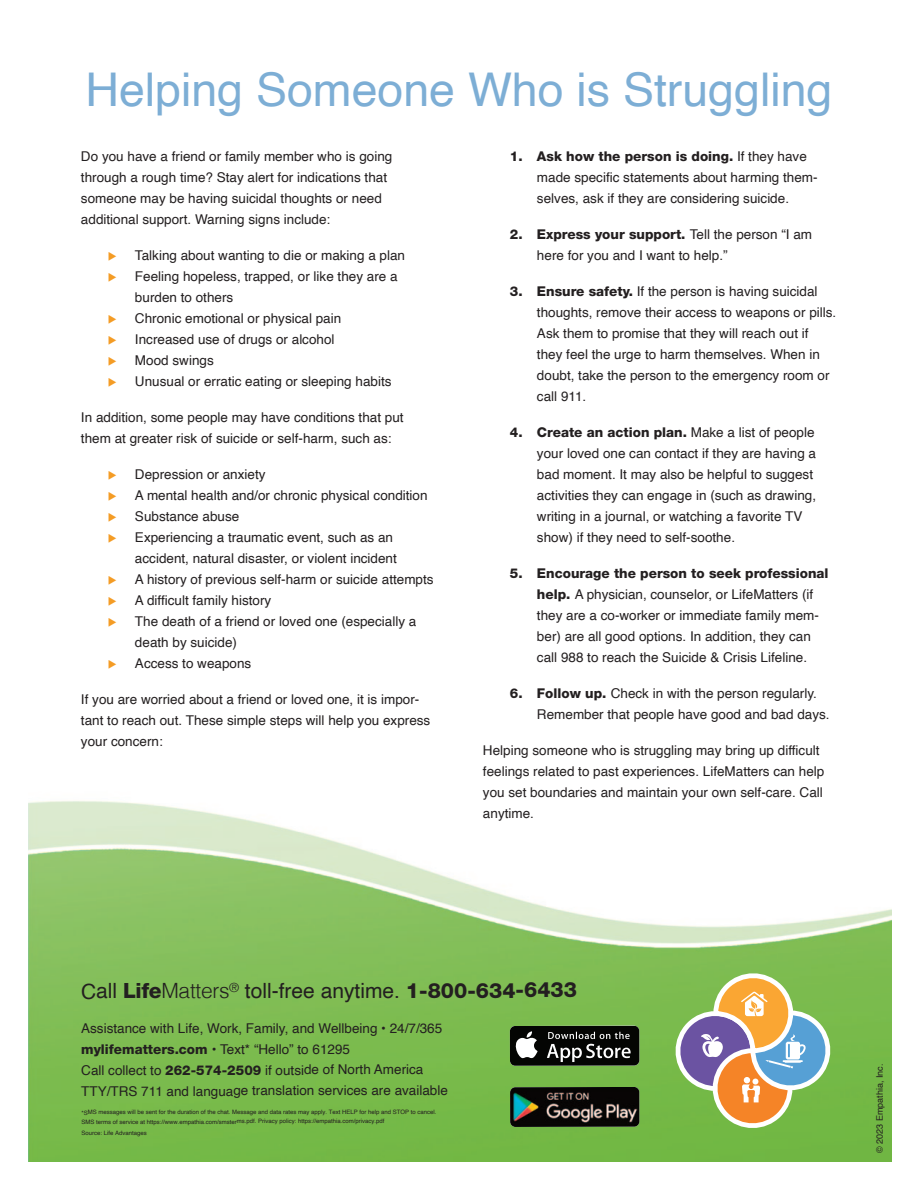
<style>
.page{position:relative;width:918px;height:1188px;background:#fff}
.page>*{position:absolute;margin:0;border:0;box-sizing:border-box;transform-origin:0 0}
.t1{font:46.5px "Helvetica";color:#7daed5}
.t2{font:21px "Helvetica";color:#231f20}
.t3{font:13.5px/21px "Helvetica";color:#231f20}
.t4{font:9px "Helvetica";color:#231f20}
.t5{font:6px "Helvetica";color:#231f20}
.s1{font-family:"Helvetica Neue LT Std";font-weight:800}
.s2{color:#f49c25}
.s3{font-weight:300}
</style>
<div class="page">
<img style="left:28px;top:801px;width:863px;height:360px">
<svg style="left:674px;top:965px;width:164px;height:171px;background:#a2b177"></svg>
<svg style="left:510px;top:1026px;width:129px;height:40px;background:#353634"></svg>
<img style="left:510px;top:1087px;width:129px;height:40px;border-radius:5px">
<p class="t1" style="left:86px;top:70px;width:748px">Helping Someone Who is Struggling</p>
<p class="t3" style="left:537px;top:147px;width:282px;text-indent:-27px"><span class="s1">1. Ask how the person is doing.</span> If they have made specific statements about harming them&shy;selves, ask if they are considering suicide.</p>
<p class="t3" style="left:537px;top:225px;width:277px;text-indent:-27px"><span class="s1">2. Express your support.</span> Tell the person “I am here for you and I want to help.”</p>
<p class="t3" style="left:537px;top:282px;width:301px;text-indent:-27px"><span class="s1">3. Ensure safety.</span> If the person is having suicidal thoughts, remove their access to weapons or pills.<br>Ask them to promise that they will reach out if they feel the urge to harm themselves. When in doubt, take the person to the emergency room or call 911.</p>
<p class="t3" style="left:537px;top:423px;width:281px;text-indent:-27px"><span class="s1">4. Create an action plan.</span> Make a list of people your loved one can contact if they are having a bad moment. It may also be helpful to suggest activities they can engage in (such as drawing, writing in a journal, or watching a favorite TV show) if they need to self-soothe.</p>
<p class="t3" style="left:537px;top:564px;width:293px;text-indent:-27px"><span class="s1">5. Encourage the person to seek professional help.</span> A physician, counselor, or LifeMatters (if they are a co-worker or immediate family mem&shy;ber) are all good options. In addition, they can call 988 to reach the Suicide &amp; Crisis Lifeline.</p>
<p class="t3" style="left:537px;top:684px;width:294px;text-indent:-27px"><span class="s1">6. Follow up.</span> Check in with the person regularly.<br>Remember that people have good and bad days.</p>
<p class="t3" style="left:483px;top:741px;width:343px">Helping someone who is struggling may bring up difficult feelings related to past experiences. LifeMatters can help you set boundaries and maintain your own self-care. Call anytime.</p>
<p class="t3" style="left:81px;top:147px;width:313px">Do you have a friend or family member who is going through a rough time? Stay alert for indications that someone may be having suicidal thoughts or need additional support. Warning signs include:</p>
<p class="t3" style="left:108px;top:246px;width:299px"><span class="s2">◆</span> Talking about wanting to die or making a plan</p>
<p class="t3" style="left:135px;top:267px;width:264px;text-indent:-27px"><span class="s2">◆</span> Feeling hopeless, trapped, or like they are a burden to others</p>
<p class="t3" style="left:108px;top:309px;width:235px"><span class="s2">◆</span> Chronic emotional or physical pain</p>
<p class="t3" style="left:108px;top:330px;width:228px"><span class="s2">◆</span> Increased use of drugs or alcohol</p>
<p class="t3" style="left:108px;top:351px;width:107px"><span class="s2">◆</span> Mood swings</p>
<p class="t3" style="left:108px;top:372px;width:285px"><span class="s2">◆</span> Unusual or erratic eating or sleeping habits</p>
<p class="t3" style="left:81px;top:408px;width:324px">In addition, some people may have conditions that put them at greater risk of suicide or self-harm, such as:</p>
<p class="t3" style="left:108px;top:465px;width:159px"><span class="s2">◆</span> Depression or anxiety</p>
<p class="t3" style="left:108px;top:486px;width:321px"><span class="s2">◆</span> A mental health and/or chronic physical condition</p>
<p class="t3" style="left:108px;top:507px;width:133px"><span class="s2">◆</span> Substance abuse</p>
<p class="t3" style="left:108px;top:528px;width:290px;text-align:right"><span class="s2">◆</span> Experiencing a traumatic event, such as an accident, natural disaster, or violent incident</p>
<p class="t3" style="left:108px;top:570px;width:327px"><span class="s2">◆</span> A history of previous self-harm or suicide attempts</p>
<p class="t3" style="left:108px;top:591px;width:165px"><span class="s2">◆</span> A difficult family history</p>
<p class="t3" style="left:135px;top:612px;width:283px;text-indent:-27px"><span class="s2">◆</span> The death of a friend or loved one (especially a death by suicide)</p>
<p class="t3" style="left:108px;top:654px;width:145px"><span class="s2">◆</span> Access to weapons</p>
<p class="t3" style="left:81px;top:690px;width:351px">If you are worried about a friend or loved one, it is impor&shy;tant to reach out. These simple steps will help you express your concern:</p>
<p class="t2" style="left:81px;top:982px;width:498px">Call <span class="s1">Life</span><span class="s3">Matters</span><sup>®</sup> toll-free anytime. <span class="s1">1-800-634-6433</span></p>
<p class="t3" style="left:81px;top:1019px;width:363px">Assistance with Life, Work, Family, and Wellbeing • 24/7/365</p>
<p class="t3" style="left:81px;top:1040px;width:270px"><span class="s1">mylifematters.com</span> • Text* “Hello” to 61295</p>
<p class="t3" style="left:81px;top:1060px;width:344px">Call collect to <span class="s1">262-574-2509</span> if outside of North America</p>
<p class="t3" style="left:81px;top:1081px;width:368px">TTY/TRS 711 and language translation services are available</p>
<p class="t5" style="left:81px;top:1109px;width:357px">*SMS messages will be sent for the duration of the chat. Message and data rates may apply. Text HELP for help and STOP to cancel.</p>
<p class="t5" style="left:81px;top:1119px;width:305px">SMS terms of service at https://www.empathia.com/smsterms.pdf. Privacy policy: https://empathia.com/privacy.pdf</p>
<p class="t5" style="left:81px;top:1131px;width:67px">Source: Life Advantages</p>
<p class="t4" style="left:876px;top:1153px;width:91px;rotate:-90deg">© 2023 Empathia, Inc.</p>
</div>
